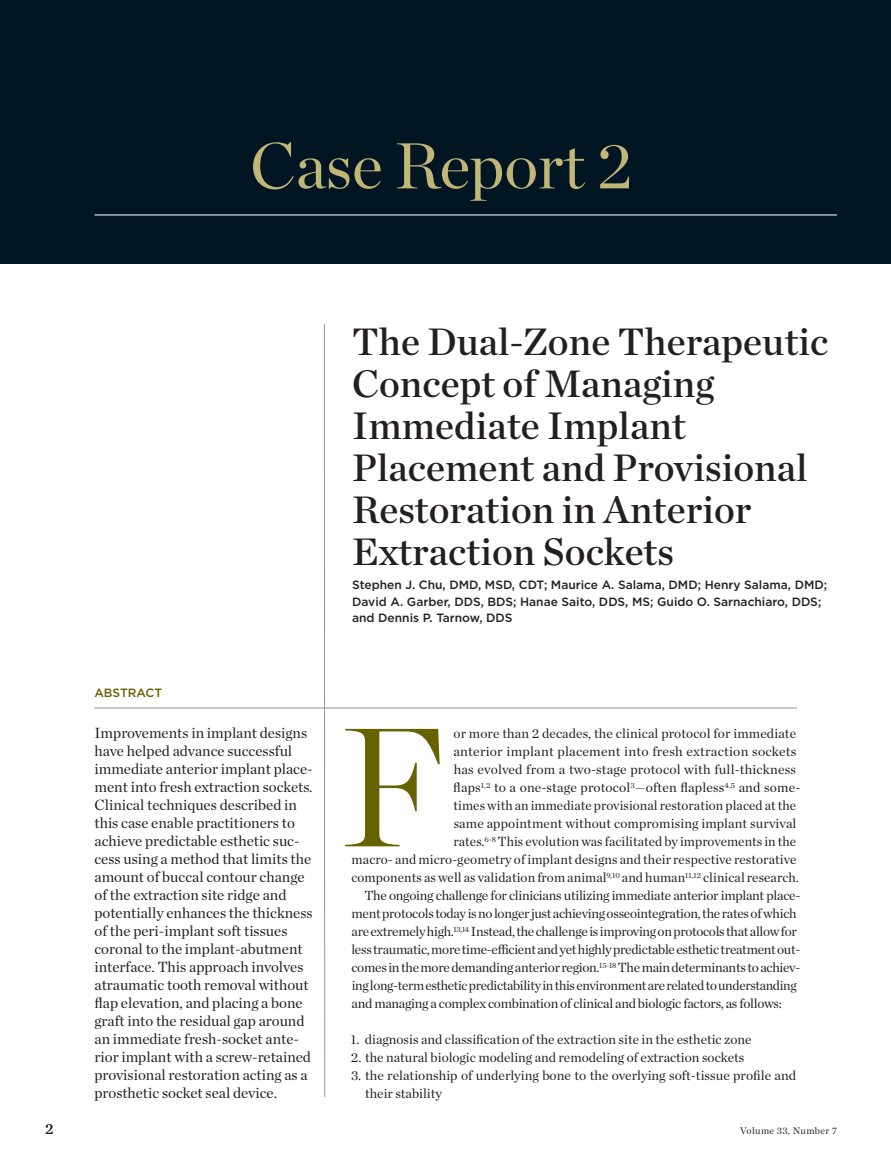
<style>
.page{position:relative;width:891px;height:1175px;background:#fff}
.page>*{position:absolute;margin:0;border:0;box-sizing:border-box;transform-origin:0 0}
.Body_w_No_Indent__9{font:300 168.45px "Chronicle Display";color:#676200}
.t1{font:64.5px "Chronicle Display";color:#bfb678}
.Headline__26_28{font:39px/42px "Chronicle Deck Semi";color:#231f20}
.Abstract__10_12{font:15px/18px "Chronicle Deck";color:#231f20}
.Body__9_12{font:13.5px/18px "Chronicle Deck";letter-spacing:-.02em;color:#231f20}
.Body_w_No_Indent__9-2{font:13.5px "Chronicle Deck";letter-spacing:.01em;color:#231f20}
.Body__9_12-2{font:13.5px/18px "Chronicle Deck";color:#231f20}
.Headline__26_28-2{font:500 12px/16.5px "Gotham";color:#231f20}
.Abstract_Slug__8_12{font:500 12px "Gotham";color:#676200}
.t2{font:9.75px "Chronicle Deck";letter-spacing:.04em;color:#231f20}
</style>
<div class="page">
<hr style="left:324px;top:324px;width:1px;height:772px;background:#939598">
<div style="left:0;top:0;width:891px;height:264px;background:#011622"></div>
<hr style="left:94px;top:214px;width:743px;height:1px;background:#fff">
<hr style="left:94px;top:707px;width:703px;height:1px;background:#939598">
<p class="t1" style="left:210px;top:116px;width:383px">Case Report 2</p>
<p class="t1" style="left:250px;top:116px;width:383px">Case Report 2</p>
<p class="Headline__26_28" style="left:352px;top:318px;width:478px">The Dual-Zone Therapeutic<br>Concept of Managing<br>Immediate Implant<br>Placement and Provisional<br>Restoration in Anterior<br>Extraction Sockets</p>
<p class="Headline__26_28-2" style="left:352px;top:577px;width:477px">Stephen J. Chu, DMD, MSD, CDT; Maurice A. Salama, DMD; Henry Salama, DMD;<br>David A. Garber, DDS, BDS; Hanae Saito, DDS, MS; Guido O. Sarnachiaro, DDS; and Dennis P. Tarnow, DDS</p>
<p class="Abstract_Slug__8_12" style="left:94px;top:685px;width:69px">ABSTRACT</p>
<p class="Abstract__10_12" style="left:94px;top:723px;width:220px">Improvements in implant designs have helped advance successful immediate anterior implant place&shy;ment into fresh extraction sockets.<br>Clinical techniques described in this case enable practitioners to achieve predictable esthetic suc&shy;cess using a method that limits the amount of buccal contour change of the extraction site ridge and potentially enhances the thickness of the peri-implant soft tissues coronal to the implant-abutment interface. This approach involves atraumatic tooth removal without flap elevation, and placing a bone graft into the residual gap around an immediate fresh-socket ante&shy;rior implant with a screw-retained provisional restoration acting as a prosthetic socket seal device.</p>
<p class="Body_w_No_Indent__9" style="left:341px;top:659px;width:107px">F</p>
<p class="Body_w_No_Indent__9-2" style="left:453px;top:723px;width:344px">or more than 2 decades, the clinical protocol for immediate</p>
<p class="Body_w_No_Indent__9-2" style="left:454px;top:741px;width:344px">anterior implant placement into fresh extraction sockets</p>
<p class="Body_w_No_Indent__9-2" style="left:454px;top:759px;width:344px">has evolved from a two-stage protocol with full-thickness</p>
<p class="Body_w_No_Indent__9-2" style="left:453px;top:777px;width:349px">flaps<sup>1,2</sup> to a one-stage protocol<sup>3</sup>—often flapless<sup>4,5</sup> and some-</p>
<p class="Body_w_No_Indent__9-2" style="left:454px;top:795px;width:344px">times with an immediate provisional restoration placed at the</p>
<p class="Body_w_No_Indent__9-2" style="left:454px;top:813px;width:344px">same appointment without compromising implant survival</p>
<p class="Body_w_No_Indent__9-2" style="left:454px;top:831px;width:344px">rates.<sup>6-8</sup> This evolution was facilitated by improvements in the</p>
<p class="Body_w_No_Indent__9-2" style="left:352px;top:849px;width:446px">macro- and micro-geometry of implant designs and their respective restorative</p>
<p class="Body_w_No_Indent__9-2" style="left:351px;top:867px;width:449px">components as well as validation from animal<sup>9,10</sup> and human<sup>11,12</sup> clinical research.</p>
<p class="Body__9_12" style="left:351px;top:886px;width:450px;text-indent:13px">The ongoing challenge for clinicians utilizing immediate anterior implant place&shy;ment protocols today is no longer just achieving osseointegration, the rates of which are extremely high.<sup>13,14</sup> Instead, the challenge is improving on protocols that allow for less traumatic, more time-efficient and yet highly predictable esthetic treatment out&shy;comes in the more demanding anterior region.<sup>15-18</sup> The main determinants to achiev&shy;ing long-term esthetic predictability in this environment are related to understanding and managing a complex combination of clinical and biologic factors, as follows:</p>
<p class="Body__9_12-2" style="left:351px;top:1030px;width:402px">1. diagnosis and classification of the extraction site in the esthetic zone</p>
<p class="Body__9_12-2" style="left:351px;top:1048px;width:395px">2. the natural biologic modeling and remodeling of extraction sockets</p>
<p class="Body__9_12-2" style="left:365px;top:1066px;width:433px;text-indent:-14px">3. the relationship of underlying bone to the overlying soft-tissue profile and their stability</p>
<p class="Abstract__10_12" style="left:45px;top:1119px;width:10px">2</p>
<p class="t2" style="left:740px;top:1123px;width:98px">Volume 33, Number 7</p>
</div>
